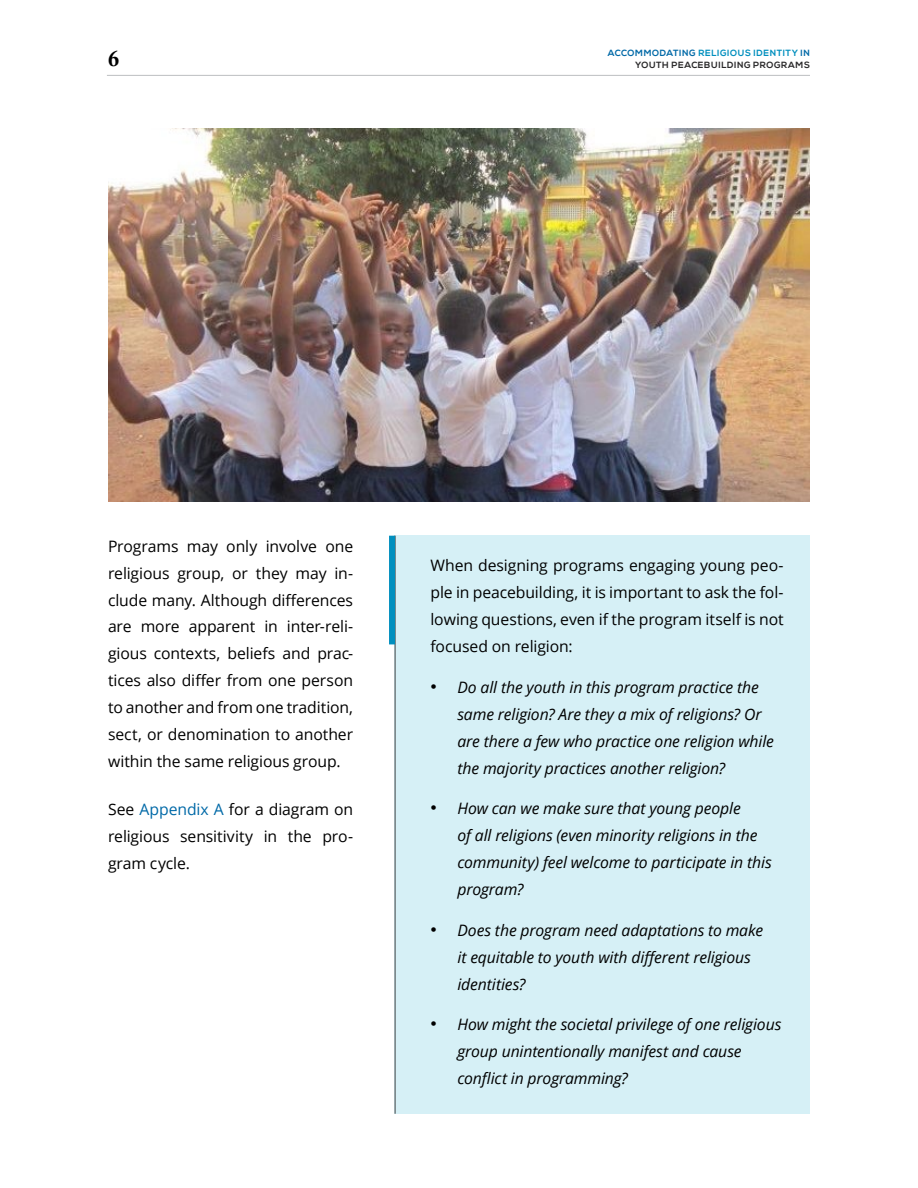
<style>
.page{position:relative;width:918px;height:1188px;background:#fff}
.page>*{position:absolute;margin:0;border:0;box-sizing:border-box;transform-origin:0 0}
.t1{font:700 22.5px "Adobe Caslon Pro";color:#000}
.t2{font:italic 15.75px/27px "Open Sans";letter-spacing:-.01em;color:#000}
.t3{font:15.75px/27px "Open Sans";letter-spacing:-.005em;color:#000;text-align:justify}
.t4{font:700 9px "Nexa";letter-spacing:.07em;color:#008fbe}
.t5{font:700 9px "Nexa";letter-spacing:.07em;color:#292829}
.s1{color:#0069a7}
.s2{font-family:"Arial";font-style:normal;font-size:18px}
</style>
<div class="page">
<hr style="left:107px;top:75px;width:703px;height:1px;background:#bcbec0">
<div style="left:395px;top:536px;width:415px;height:578px;background:#d6f0f6"></div>
<hr style="left:395px;top:536px;width:1px;height:578px;background:#434343">
<div style="left:389px;top:536px;width:6px;height:108px;background:#008fbe"></div>
<img style="left:108px;top:128px;width:702px;height:373px">
<p class="t4" style="left:608px;top:48px;width:204px"><span class="s1">ACCOMMODATING</span> RELIGIOUS IDENTITY <span class="s1">IN</span></p>
<h1 class="t1" style="left:108px;top:45px;width:13px">6</h1>
<p class="t5" style="left:635px;top:59px;width:176px">YOUTH PEACEBUILDING PROGRAMS</p>
<p class="t3" style="left:108px;top:532px;width:247px">Programs may only involve one religious group, or they may in&shy;clude many. Although differences are more apparent in inter-reli&shy;gious contexts, beliefs and prac&shy;tices also differ from one person to another and from one tradition, sect, or denomination to another within the same religious group.</p>
<p class="t3" style="left:108px;top:795px;width:247px">See <span class="s1">Appendix A</span> for a diagram on religious sensitivity in the pro&shy;gram cycle.</p>
<p class="t3" style="left:430px;top:552px;width:355px">When designing programs engaging young peo&shy;ple in peacebuilding, it is important to ask the fol&shy;lowing questions, even if the program itself is not focused on religion:</p>
<p class="t2" style="left:457px;top:673px;width:318px;text-indent:-27px"><span class="s2">•</span> Do all the youth in this program practice the same religion? Are they a mix of religions? Or are there a few who practice one religion while the majority practices another religion?</p>
<p class="t2" style="left:457px;top:795px;width:316px;text-indent:-27px"><span class="s2">•</span> How can we make sure that young people<br>of all religions (even minority religions in the community) feel welcome to participate in this program?</p>
<p class="t2" style="left:457px;top:916px;width:307px;text-indent:-27px"><span class="s2">•</span> Does the program need adaptations to make it equitable to youth with different religious identities?</p>
<p class="t2" style="left:457px;top:1011px;width:326px;text-indent:-27px"><span class="s2">•</span> How might the societal privilege of one religious group unintentionally manifest and cause conflict in programming?</p>
</div>
